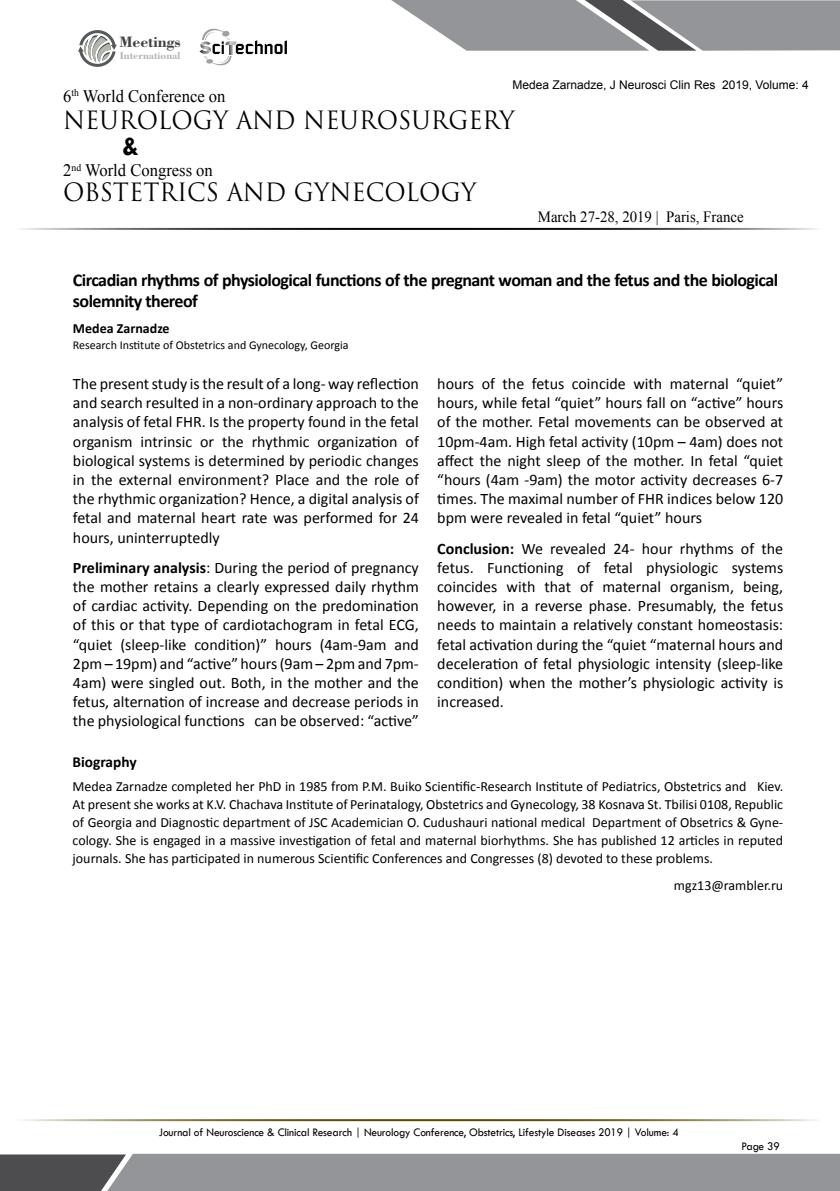
<style>
.page{position:relative;width:840px;height:1191px;background:#fff}
.page>*{position:absolute;margin:0;border:0;box-sizing:border-box;transform-origin:0 0}
.t1{font:700 28px "Tw Cen";color:#000;scale:.95 1}
.t2{font:24.6px "Trajan Pro 3";color:#000;scale:.95 1}
.t3{font:700 18px/21.4px "Calibri";letter-spacing:-.03em;color:#000}
.t4{font:17.4px "Times New Roman";color:#000;scale:.95 1}
.t5{font:16px/19.2px "Calibri";color:#000;text-align:justify}
.t6{font:700 16px "Bodoni BT";color:#414042}
.t7{font:15.6px "Times New Roman";color:#000;scale:.95 1}
.t8{font:700 15.4px "Calibri";color:#000}
.t9{font:14px/18px "Calibri";color:#000;text-align:justify}
.t10{font:700 14px "Calibri";color:#000}
.t11{font:12px "Tw Cen";letter-spacing:-.01em;color:#000;scale:.95 1}
.t12{font:12px "Calibri";color:#000}
.t13{font:12px "Arial";color:#000}
.t14{font:700 10.6px "Bodoni BT";color:#b3b6af}
.s1{font-weight:700}
</style>
<div class="page">
<hr style="left:12px;top:228px;width:807px;height:2px;background:#000">
<hr style="left:12px;top:1119px;width:807px;height:2px;background:#574b00">
<svg style="left:391px;top:0;width:449px;height:51px;background:#9b9c9f"></svg>
<svg style="left:0;top:1154px;width:840px;height:37px;background:#8a8c8f"></svg>
<svg style="left:78px;top:30px;width:39px;height:37px"></svg>
<svg style="left:199px;top:29px;width:88px;height:37px"></svg>
<p class="t6" style="left:119px;top:32px;width:63px">Meetings</p>
<p class="t14" style="left:120px;top:48px;width:62px">International</p>
<p class="t4" style="left:63px;top:84px;width:172px">6<sup>th</sup> World Conference on</p>
<p class="t13" style="left:512px;top:77px;width:298px">Medea Zarnadze, J Neurosci Clin Res 2019, Volume: 4</p>
<h2 class="t2" style="left:63px;top:103px;width:477px">NEUROLOGY AND NEUROSURGERY</h2>
<h1 class="t1" style="left:122px;top:129px;width:19px">&amp;</h1>
<p class="t4" style="left:63px;top:159px;width:159px">2<sup>nd</sup> World Congress on</p>
<h2 class="t2" style="left:63px;top:176px;width:436px">OBSTETRICS AND GYNECOLOGY</h2>
<p class="t7" style="left:538px;top:206px;width:218px">March 27-28, 2019 | Paris, France</p>
<p class="t3" style="left:73px;top:269px;width:706px">Circadian rhythms of physiological functions of the pregnant woman and the fetus and the biological solemnity thereof</p>
<p class="t10" style="left:73px;top:320px;width:98px">Medea Zarnadze</p>
<p class="t12" style="left:73px;top:337px;width:277px">Research Institute of Obstetrics and Gynecology, Georgia</p>
<p class="t5" style="left:73px;top:374px;width:347px">The present study is the result of a long- way reflection and search resulted in a non-ordinary approach to the analysis of fetal FHR. Is the property found in the fetal organism intrinsic or the rhythmic organization of biological systems is determined by periodic changes in the external environment? Place and the role of the rhythmic organization? Hence, a digital analysis of fetal and maternal heart rate was performed for 24 hours, uninterruptedly</p>
<p class="t5" style="left:73px;top:558px;width:347px"><span class="s1">Preliminary analysis</span>: During the period of pregnancy the mother retains a clearly expressed daily rhythm of cardiac activity. Depending on the predomination of this or that type of cardiotachogram in fetal ECG, “quiet (sleep-like condition)” hours (4am-9am and 2pm – 19pm) and “active” hours (9am – 2pm and 7pm-4am) were singled out. Both, in the mother and the fetus, alternation of increase and decrease periods in the physiological functions can be observed: “active”</p>
<p class="t5" style="left:437px;top:374px;width:347px">hours of the fetus coincide with maternal “quiet” hours, while fetal “quiet” hours fall on “active” hours of the mother. Fetal movements can be observed at 10pm-4am. High fetal activity (10pm – 4am) does not affect the night sleep of the mother. In fetal “quiet “hours (4am -9am) the motor activity decreases 6-7 times. The maximal number of FHR indices below 120 bpm were revealed in fetal “quiet” hours</p>
<p class="t5" style="left:437px;top:539px;width:347px"><span class="s1">Conclusion:</span> We revealed 24- hour rhythms of the fetus. Functioning of fetal physiologic systems coincides with that of maternal organism, being, however, in a reverse phase. Presumably, the fetus needs to maintain a relatively constant homeostasis: fetal activation during the “quiet “maternal hours and deceleration of fetal physiologic intensity (sleep-like condition) when the mother’s physiologic activity is increased.</p>
<p class="t8" style="left:73px;top:752px;width:66px">Biography</p>
<p class="t9" style="left:73px;top:778px;width:712px">Medea Zarnadze completed her PhD in 1985 from P.M. Buiko Scientific-Research Institute of Pediatrics, Obstetrics and Kiev.<br>At present she works at K.V. Chachava Institute of Perinatalogy, Obstetrics and Gynecology, 38 Kosnava St. Tbilisi 0108, Republic of Georgia and Diagnostic department of JSC Academician O. Cudushauri national medical Department of Obsetrics &amp; Gyne&shy;cology. She is engaged in a massive investigation of fetal and maternal biorhythms. She has published 12 articles in reputed journals. She has participated in numerous Scientific Conferences and Congresses (8) devoted to these problems.</p>
<p class="t9" style="left:674px;top:876px;width:111px">mgz13@rambler.ru</p>
<p class="t11" style="left:159px;top:1125px;width:548px">Journal of Neuroscience &amp; Clinical Research | Neurology Conference, Obstetrics, Lifestyle Diseases 2019 | Volume: 4</p>
<p class="t11" style="left:741px;top:1139px;width:42px">Page 39</p>
</div>
